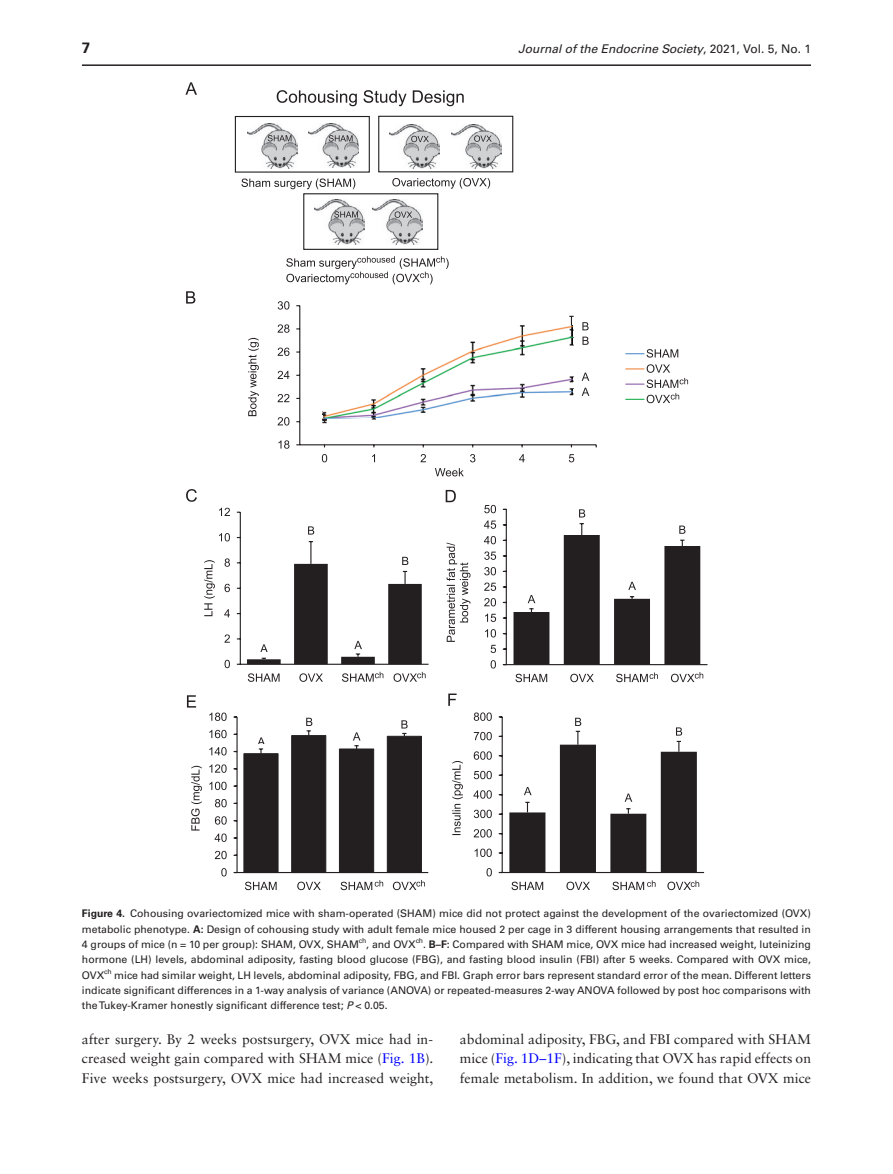
<style>
.page{position:relative;width:893px;height:1174px;background:#fff}
.page>*{position:absolute;margin:0;border:0;box-sizing:border-box;transform-origin:0 0}
.t1{font:700 15px "Univers LT Std";color:#231f20}
.t2{font:13.8px/19.5px "Sabon LT Std";letter-spacing:.005em;color:#231f20;text-align:justify}
.t3{font:italic 12px "Univers LT Std";color:#231f20}
.t4{font:10.5px/15.3px "Univers LT Std";color:#231f20;text-align:justify}
.t5{font:6.9px "Univers LT Std";color:#231f20}
.s1{font-style:normal}
.s2{font-weight:700}
.s3{font-style:italic}
.s4{color:#00f}
</style>
<div class="page">
<hr style="left:82px;top:64px;width:729px;height:2px;background:#231f20">
<hr style="left:240px;top:663px;width:189px;height:2px;background:#231f20">
<hr style="left:240px;top:512px;width:1px;height:152px;background:#231f20">
<svg style="left:225px;top:660px;width:5px;height:8px"></svg>
<svg style="left:224px;top:634px;width:6px;height:8px"></svg>
<svg style="left:224px;top:609px;width:6px;height:8px"></svg>
<svg style="left:225px;top:584px;width:5px;height:8px"></svg>
<svg style="left:225px;top:558px;width:5px;height:9px"></svg>
<svg style="left:219px;top:533px;width:11px;height:8px"></svg>
<svg style="left:219px;top:508px;width:11px;height:8px"></svg>
<svg style="left:248px;top:673px;width:32px;height:9px"></svg>
<svg style="left:299px;top:673px;width:24px;height:9px"></svg>
<svg style="left:204px;top:560px;width:11px;height:56px"></svg>
<svg style="left:308px;top:526px;width:6px;height:8px"></svg>
<svg style="left:247px;top:541px;width:175px;height:123px"></svg>
<svg style="left:342px;top:671px;width:41px;height:11px"></svg>
<svg style="left:393px;top:672px;width:33px;height:10px"></svg>
<hr style="left:237px;top:872px;width:191px;height:1px;background:#231f20">
<hr style="left:236px;top:717px;width:2px;height:155px;background:#231f20">
<svg style="left:221px;top:868px;width:6px;height:8px"></svg>
<svg style="left:215px;top:851px;width:12px;height:8px"></svg>
<svg style="left:215px;top:833px;width:12px;height:9px"></svg>
<svg style="left:215px;top:816px;width:12px;height:8px"></svg>
<svg style="left:215px;top:799px;width:12px;height:8px"></svg>
<svg style="left:209px;top:781px;width:18px;height:9px"></svg>
<svg style="left:209px;top:764px;width:18px;height:9px"></svg>
<svg style="left:209px;top:747px;width:18px;height:8px"></svg>
<svg style="left:209px;top:730px;width:18px;height:8px"></svg>
<svg style="left:209px;top:712px;width:18px;height:9px"></svg>
<svg style="left:245px;top:881px;width:32px;height:9px"></svg>
<svg style="left:297px;top:881px;width:24px;height:9px"></svg>
<svg style="left:191px;top:766px;width:11px;height:64px"></svg>
<svg style="left:243px;top:717px;width:179px;height:155px"></svg>
<svg style="left:341px;top:880px;width:42px;height:10px"></svg>
<svg style="left:393px;top:880px;width:32px;height:10px"></svg>
<hr style="left:502px;top:872px;width:202px;height:1px;background:#231f20">
<hr style="left:502px;top:717px;width:1px;height:155px;background:#231f20">
<svg style="left:486px;top:868px;width:6px;height:8px"></svg>
<svg style="left:475px;top:848px;width:17px;height:9px"></svg>
<svg style="left:474px;top:829px;width:18px;height:8px"></svg>
<svg style="left:474px;top:809px;width:18px;height:9px"></svg>
<svg style="left:473px;top:790px;width:19px;height:8px"></svg>
<svg style="left:474px;top:771px;width:18px;height:8px"></svg>
<svg style="left:474px;top:751px;width:18px;height:8px"></svg>
<svg style="left:474px;top:732px;width:18px;height:8px"></svg>
<svg style="left:474px;top:712px;width:18px;height:9px"></svg>
<svg style="left:511px;top:881px;width:32px;height:9px"></svg>
<svg style="left:566px;top:881px;width:24px;height:9px"></svg>
<svg style="left:452px;top:761px;width:11px;height:74px"></svg>
<svg style="left:612px;top:880px;width:44px;height:10px"></svg>
<svg style="left:667px;top:880px;width:32px;height:10px"></svg>
<svg style="left:509px;top:717px;width:188px;height:155px"></svg>
<hr style="left:506px;top:664px;width:201px;height:1px;background:#231f20">
<hr style="left:506px;top:509px;width:1px;height:155px;background:#231f20">
<svg style="left:491px;top:660px;width:5px;height:8px"></svg>
<svg style="left:491px;top:645px;width:5px;height:8px"></svg>
<svg style="left:485px;top:629px;width:11px;height:8px"></svg>
<svg style="left:485px;top:613px;width:11px;height:9px"></svg>
<svg style="left:484px;top:598px;width:12px;height:8px"></svg>
<svg style="left:484px;top:582px;width:12px;height:9px"></svg>
<svg style="left:484px;top:567px;width:12px;height:8px"></svg>
<svg style="left:484px;top:551px;width:12px;height:9px"></svg>
<svg style="left:484px;top:536px;width:12px;height:8px"></svg>
<svg style="left:484px;top:520px;width:12px;height:9px"></svg>
<svg style="left:484px;top:505px;width:12px;height:8px"></svg>
<svg style="left:515px;top:673px;width:32px;height:9px"></svg>
<svg style="left:570px;top:673px;width:24px;height:9px"></svg>
<svg style="left:447px;top:542px;width:23px;height:100px"></svg>
<svg style="left:616px;top:672px;width:42px;height:10px"></svg>
<svg style="left:671px;top:672px;width:32px;height:10px"></svg>
<svg style="left:579px;top:509px;width:6px;height:8px"></svg>
<svg style="left:513px;top:523px;width:187px;height:141px"></svg>
<svg style="left:186px;top:291px;width:9px;height:12px"></svg>
<svg style="left:186px;top:489px;width:11px;height:13px"></svg>
<svg style="left:446px;top:490px;width:10px;height:12px"></svg>
<svg style="left:187px;top:695px;width:9px;height:12px"></svg>
<svg style="left:448px;top:693px;width:9px;height:13px"></svg>
<svg style="left:569px;top:316px;width:5px;height:30px"></svg>
<hr style="left:300px;top:444px;width:296px;height:1px;background:#231f20">
<hr style="left:299px;top:306px;width:1px;height:139px;background:#231f20">
<svg style="left:322px;top:336px;width:251px;height:87px"></svg>
<svg style="left:278px;top:440px;width:11px;height:9px"></svg>
<svg style="left:278px;top:417px;width:11px;height:8px"></svg>
<svg style="left:278px;top:394px;width:11px;height:8px"></svg>
<svg style="left:278px;top:371px;width:11px;height:8px"></svg>
<svg style="left:278px;top:347px;width:11px;height:9px"></svg>
<svg style="left:278px;top:324px;width:11px;height:9px"></svg>
<svg style="left:278px;top:301px;width:11px;height:8px"></svg>
<svg style="left:322px;top:454px;width:252px;height:8px"></svg>
<svg style="left:248px;top:338px;width:11px;height:78px"></svg>
<svg style="left:435px;top:468px;width:29px;height:8px"></svg>
<svg style="left:626px;top:349px;width:52px;height:8px"></svg>
<svg style="left:626px;top:364px;width:62px;height:39px"></svg>
<svg style="left:582px;top:388px;width:7px;height:8px"></svg>
<svg style="left:582px;top:372px;width:7px;height:9px"></svg>
<svg style="left:582px;top:336px;width:7px;height:9px"></svg>
<svg style="left:582px;top:322px;width:7px;height:8px"></svg>
<svg style="left:185px;top:82px;width:12px;height:13px"></svg>
<svg style="left:277px;top:90px;width:187px;height:16px"></svg>
<div style="left:235px;top:116px;width:135px;height:57px;border:1px solid #231f20"></div>
<img style="left:248px;top:123px;width:50px;height:45px">
<svg style="left:268px;top:135px;width:23px;height:6px"></svg>
<svg style="left:241px;top:178px;width:114px;height:11px"></svg>
<svg style="left:392px;top:178px;width:98px;height:11px"></svg>
<div style="left:378px;top:116px;width:135px;height:56px;border:1px solid #231f20"></div>
<img style="left:309px;top:123px;width:50px;height:45px">
<svg style="left:329px;top:135px;width:24px;height:7px"></svg>
<img style="left:389px;top:124px;width:51px;height:45px">
<img style="left:452px;top:124px;width:50px;height:45px">
<svg style="left:411px;top:136px;width:18px;height:6px"></svg>
<svg style="left:474px;top:135px;width:18px;height:7px"></svg>
<div style="left:303px;top:193px;width:135px;height:57px;border:1px solid #231f20"></div>
<img style="left:314px;top:200px;width:50px;height:44px">
<img style="left:372px;top:199px;width:50px;height:45px">
<svg style="left:334px;top:211px;width:24px;height:7px"></svg>
<svg style="left:395px;top:211px;width:17px;height:7px"></svg>
<svg style="left:286px;top:256px;width:163px;height:28px"></svg>
<img style="left:324px;top:326px;width:248px;height:91px">
<h1 class="t1" style="left:82px;top:39px;width:10px">7</h1>
<p class="t3" style="left:518px;top:42px;width:294px">Journal of the Endocrine Society<span class="s1">, 2021, Vol. 5, No. 1</span></p>
<p class="t4" style="left:82px;top:906px;width:730px"><span class="s2">Figure 4.</span> Cohousing ovariectomized mice with sham-operated (SHAM) mice did not protect against the development of the ovariectomized (OVX) metabolic phenotype. <span class="s2">A:</span> Design of cohousing study with adult female mice housed 2 per cage in 3 different housing arrangements that resulted in 4 groups of mice (n = 10 per group): SHAM, OVX, SHAM<sup>ch</sup>, and OVX</p>
<p class="t5" style="left:416px;top:936px;width:9px">ch</p>
<p class="t4" style="left:82px;top:936px;width:731px;text-indent:341px">. <span class="s2">B–F:</span> Compared with SHAM mice, OVX mice had increased weight, luteinizing hormone (LH) levels, abdominal adiposity, fasting blood glucose (FBG), and fasting blood insulin (FBI) after 5 weeks. Compared with OVX mice, OVX<sup>ch</sup> mice had similar weight, LH levels, abdominal adiposity, FBG, and FBI. Graph error bars represent standard error of the mean. Different letters indicate significant differences in a 1-way analysis of variance (ANOVA) or repeated-measures 2-way ANOVA followed by post hoc comparisons with the Tukey-Kramer honestly significant difference test; <span class="s3">P</span> &lt; 0.05.</p>
<h2 class="t2" style="left:82px;top:1029px;width:353px">after surgery. By 2 weeks postsurgery, OVX mice had in&shy;creased weight gain compared with SHAM mice (<span class="s4">Fig. 1B</span>).<br>Five weeks postsurgery, OVX mice had increased weight,</h2>
<h2 class="t2" style="left:460px;top:1029px;width:353px">abdominal adiposity, FBG, and FBI compared with SHAM mice (<span class="s4">Fig. 1D–1F</span>), indicating that OVX has rapid effects on female metabolism. In addition, we found that OVX mice</h2>
</div>
